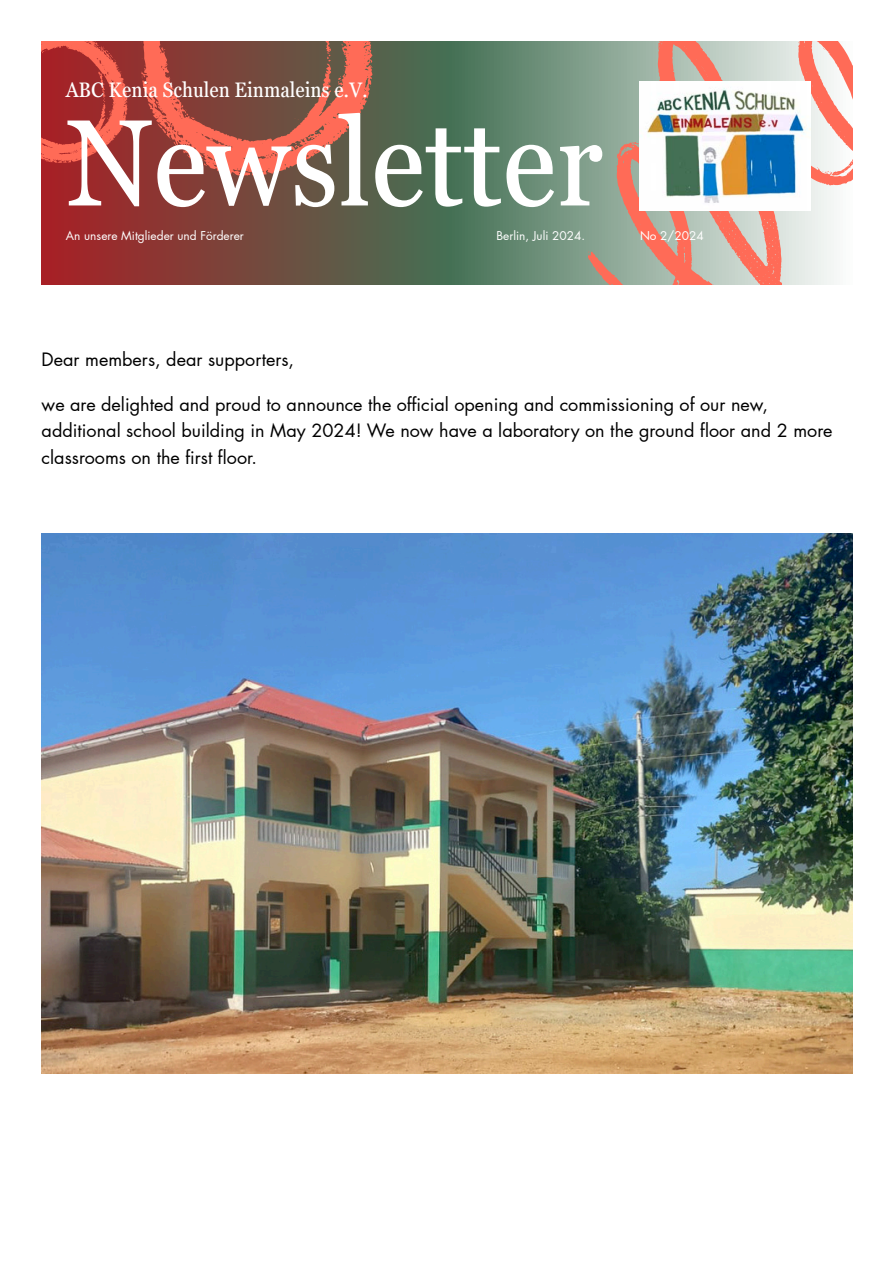
<style>
.page{position:relative;width:894px;height:1263px;background:#fff}
.page>*{position:absolute;margin:0;border:0;box-sizing:border-box;transform-origin:0 0}
.t1{font:condensed 122.55px "Georgia Pro";color:#fff}
.t2{font:condensed 21px "Georgia Pro";color:#fff}
.t3{font:18px/26.4px "Futura LT Pro";color:#000}
.t4{font:11.85px "Futura LT Pro";color:#fff}
</style>
<div class="page">
<svg style="left:42px;top:42px;width:792px;height:243px;background:#716757"></svg>
<svg style="left:588px;top:42px;width:193px;height:243px;background:#bba495"></svg>
<svg style="left:767px;top:42px;width:85px;height:168px"></svg>
<svg style="left:141px;top:42px;width:232px;height:134px;background:#a05345"></svg>
<svg style="left:42px;top:42px;width:86px;height:121px;background:#bb3b37"></svg>
<img style="left:639px;top:82px;width:171px;height:128px">
<img style="left:42px;top:533px;width:810px;height:540px">
<p class="t2" style="left:66px;top:77px;width:303px">ABC Kenia Schulen Einmaleins e.V.</p>
<p class="t1" style="left:66px;top:93px;width:538px">Newsletter</p>
<p class="t4" style="left:66px;top:230px;width:179px">An unsere Mitglieder und Förderer</p>
<p class="t4" style="left:496px;top:230px;width:90px">Berlin, Juli 2024.</p>
<p class="t4" style="left:640px;top:230px;width:65px">No 2/2024</p>
<p class="t3" style="left:42px;top:347px;width:254px">Dear members, dear supporters,</p>
<p class="t3" style="left:42px;top:392px;width:792px">we are delighted and proud to announce the official opening and commissioning of our new, additional school building in May 2024! We now have a laboratory on the ground floor and 2 more classrooms on the fi rst floor.</p>
</div>
